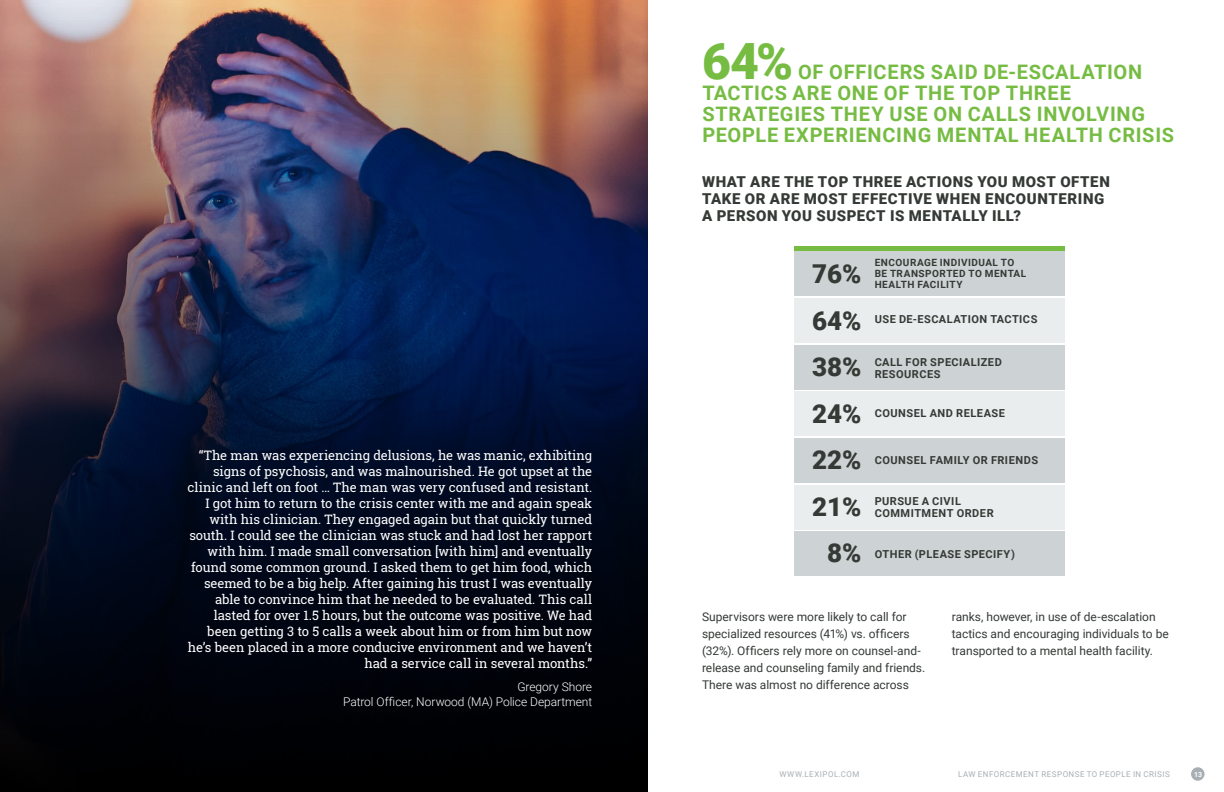
<style>
.page{position:relative;width:1224px;height:792px;background:#fff}
.page>*{position:absolute;margin:0;border:0;box-sizing:border-box;transform-origin:0 0}
.t1{font:900 50px "Roboto";color:#76bc43}
.t2{font:900 26px/46.5px "Roboto";color:#353a36;text-align:center}
.t3{font:700 20px/21px "Roboto";letter-spacing:.035em;color:#76bc43}
.t4{font:900 15px/17px "Roboto";letter-spacing:.04em;color:#353a36}
.t5{font:13px/16px "Roboto Slab";letter-spacing:-.005em;color:#fff;text-align:right}
.t6{font:12px/17px "Roboto";letter-spacing:-.005em;color:#353a36}
.t7{font:300 12px/14.4px "Roboto";letter-spacing:-.005em;color:#fff;text-align:right}
.t8{font:700 11px/12px "Roboto";letter-spacing:.045em;color:#353a36}
.t9{font:700 10px/11px "Roboto";letter-spacing:.05em;color:#353a36}
.t10{font:8px "Roboto";letter-spacing:.055em;color:#a8afb4}
.t11{font:700 7px "Roboto";color:#fff}
</style>
<div class="page">
<div style="left:1191px;top:767px;width:14px;height:14px;background:#a8afb4;border-radius:50%"></div>
<img style="left:0;top:0;width:648px;height:792px">
<div style="left:795px;top:251px;width:270px;height:45px;background:#cdd2d4"></div>
<div style="left:795px;top:531px;width:270px;height:45px;background:#cdd2d4"></div>
<div style="left:795px;top:298px;width:270px;height:45px;background:#eaedee"></div>
<div style="left:795px;top:345px;width:270px;height:45px;background:#cdd2d4"></div>
<div style="left:795px;top:438px;width:270px;height:45px;background:#cdd2d4"></div>
<div style="left:795px;top:391px;width:270px;height:45px;background:#eaedee"></div>
<div style="left:795px;top:485px;width:270px;height:45px;background:#eaedee"></div>
<hr style="left:795px;top:247px;width:270px;height:4px;background:#76bc43">
<p class="t5" style="left:188px;top:447px;width:406px">“The man was experiencing delusions, he was manic, exhibiting signs of psychosis, and was malnourished. He got upset at the clinic and left on foot … The man was very confused and resistant.<br>I got him to return to the crisis center with me and again speak with his clinician. They engaged again but that quickly turned south. I could see the clinician was stuck and had lost her rapport with him. I made small conversation [with him] and eventually found some common ground. I asked them to get him food, which seemed to be a big help. After gaining his trust I was eventually able to convince him that he needed to be evaluated. This call lasted for over 1.5 hours, but the outcome was positive. We had been getting 3 to 5 calls a week about him or from him but now he’s been placed in a more conducive environment and we haven’t had a service call in several months.”</p>
<p class="t7" style="left:343px;top:679px;width:251px">Gregory Shore<br>Patrol Officer, Norwood (MA) Police Department</p>
<h1 class="t1" style="left:702px;top:26px;width:93px">64%</h1>
<h3 class="t3" style="left:702px;top:60px;width:473px;text-indent:96px">OF OFFICERS SAID DE-ESCALATION TACTICS ARE ONE OF THE TOP THREE STRATEGIES THEY USE ON CALLS INVOLVING PEOPLE EXPERIENCING MENTAL HEALTH CRISIS</h3>
<p class="t4" style="left:702px;top:173px;width:409px">WHAT ARE THE TOP THREE ACTIONS YOU MOST OFTEN<br>TAKE OR ARE MOST EFFECTIVE WHEN ENCOUNTERING<br>A PERSON YOU SUSPECT IS MENTALLY ILL?</p>
<h2 class="t2" style="left:812px;top:250px;width:51px">76%<br>64%<br>38%<br>24%<br>22%<br>21%<br>8%</h2>
<p class="t9" style="left:875px;top:257px;width:153px">ENCOURAGE INDIVIDUAL TO<br>BE TRANSPORTED TO MENTAL<br>HEALTH FACILITY</p>
<p class="t8" style="left:875px;top:313px;width:164px">USE DE-ESCALATION TACTICS</p>
<p class="t8" style="left:875px;top:355px;width:129px">CALL FOR SPECIALIZED<br>RESOURCES</p>
<p class="t8" style="left:875px;top:407px;width:132px">COUNSEL AND RELEASE</p>
<p class="t8" style="left:875px;top:454px;width:165px">COUNSEL FAMILY OR FRIENDS</p>
<p class="t8" style="left:875px;top:495px;width:121px">PURSUE A CIVIL<br>COMMITMENT ORDER</p>
<p class="t8" style="left:875px;top:547px;width:142px">OTHER (PLEASE SPECIFY)</p>
<p class="t6" style="left:702px;top:608px;width:225px">Supervisors were more likely to call for specialized resources (41%) vs. officers (32%). Officers rely more on counsel-and&shy;release and counseling family and friends.<br>There was almost no difference across</p>
<p class="t6" style="left:952px;top:608px;width:219px">ranks, however, in use of de-escalation tactics and encouraging individuals to be transported to a mental health facility.</p>
<p class="t10" style="left:780px;top:768px;width:81px">WWW.LEXIPOL.COM</p>
<p class="t10" style="left:958px;top:768px;width:213px">LAW ENFORCEMENT RESPONSE TO PEOPLE IN CRISIS</p>
<p class="t11" style="left:1194px;top:769px;width:10px">13</p>
</div>
